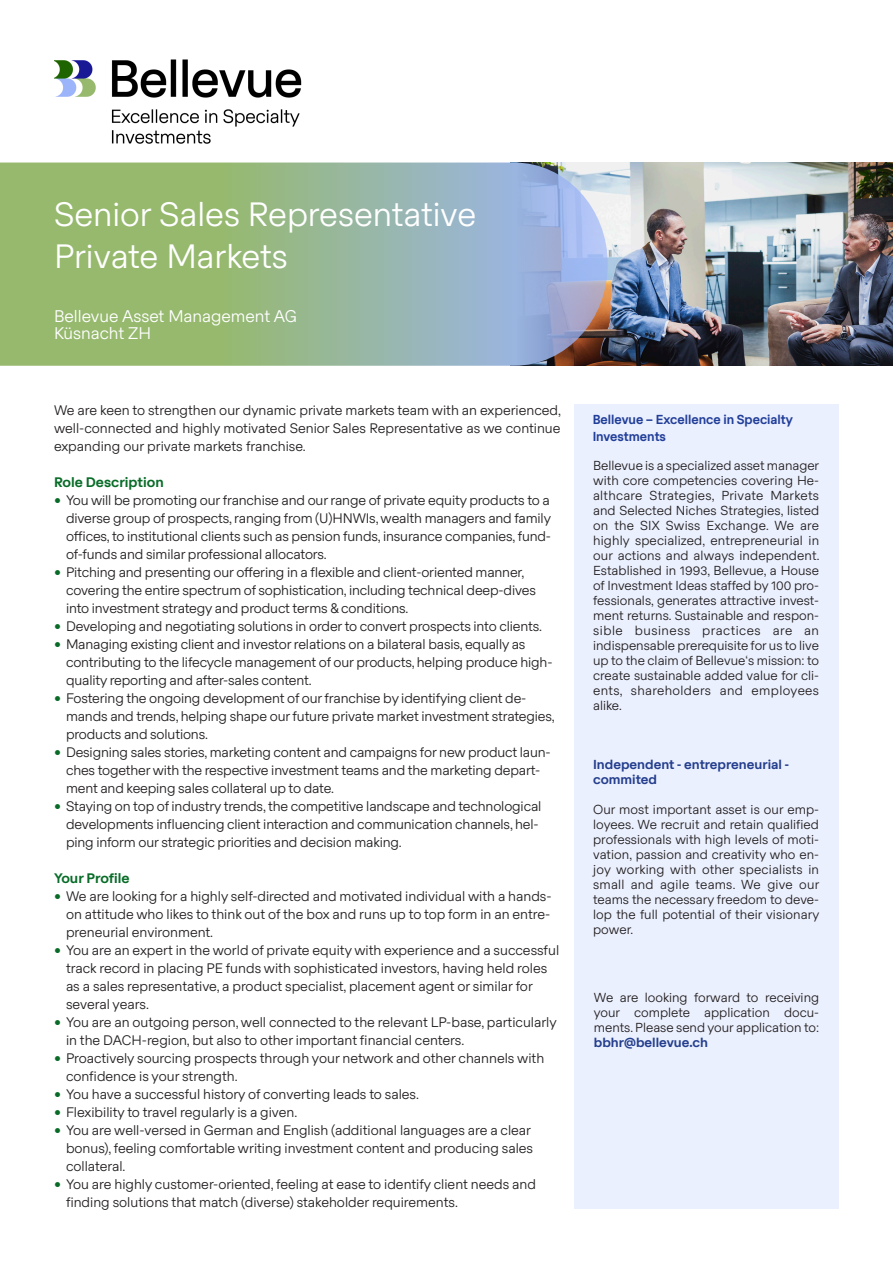
<style>
.page{position:relative;width:893px;height:1263px;background:#fff}
.page>*{position:absolute;margin:0;border:0;box-sizing:border-box;transform-origin:0 0}
.t1{font:33px/42px "Routine Pro";color:#fff}
.t2{font:16.5px "Routine Pro";color:#fff}
._03_Bodytext{font:13.5px/18px "Routine Pro";letter-spacing:-.01em;color:#231f20}
._03_Bodytext-2{font:700 13.5px "Routine Pro";color:#086c28}
._03_Bodytext-3{font:12.75px/15px "Routine Pro";color:#231f20;text-align:justify}
._01_Titel{font:700 12.75px "Routine Pro";color:#223f99;scale:.95 1}
._03_Bodytext-4{font:700 12.75px/15px "Routine Pro";color:#253f8e}
.s1{color:#086c28}
.s2{font-weight:700;color:#253f8e}
</style>
<div class="page">
<img style="left:511px;top:162px;width:382px;height:203px">
<svg style="left:0;top:163px;width:608px;height:203px;background:#98b597"></svg>
<div style="left:574px;top:405px;width:265px;height:804px;background:#ebf0fe"></div>
<img style="left:54px;top:59px;width:248px;height:85px">
<p class="t1" style="left:54px;top:191px;width:424px">Senior Sales Representative<br>Private Markets</p>
<p class="t2" style="left:54px;top:304px;width:244px">Bellevue Asset Management AG</p>
<p class="t2" style="left:54px;top:321px;width:99px">Küsnacht ZH</p>
<p class="_03_Bodytext" style="left:54px;top:400px;width:508px;text-align:justify">We are keen to strengthen our dynamic private markets team with an experienced, well-connected and highly motivated Senior Sales Representative as we continue expanding our private markets franchise.</p>
<p class="_03_Bodytext-2" style="left:54px;top:473px;width:111px">Role Description</p>
<p class="_03_Bodytext" style="left:66px;top:490px;width:487px;text-align:justify;text-indent:-12px"><span class="s1">•</span> You will be promoting our franchise and our range of private equity products to a diverse group of prospects, ranging from (U)HNWIs, wealth managers and family offices, to institutional clients such as pension funds, insurance companies, fund&shy;of-funds and similar professional allocators.</p>
<p class="_03_Bodytext" style="left:66px;top:562px;width:471px;text-indent:-12px"><span class="s1">•</span> Pitching and presenting our offering in a flexible and client-oriented manner, covering the entire spectrum of sophistication, including technical deep-dives into investment strategy and product terms &amp; conditions.</p>
<p class="_03_Bodytext" style="left:54px;top:616px;width:490px"><span class="s1">•</span> Developing and negotiating solutions in order to convert prospects into clients.</p>
<p class="_03_Bodytext" style="left:66px;top:634px;width:488px;text-indent:-12px"><span class="s1">•</span> Managing existing client and investor relations on a bilateral basis, equally as contributing to the lifecycle management of our products, helping produce high&shy;quality reporting and after-sales content.</p>
<p class="_03_Bodytext" style="left:66px;top:688px;width:490px;text-indent:-12px"><span class="s1">•</span> Fostering the ongoing development of our franchise by identifying client de&shy;mands and trends, helping shape our future private market investment strategies, products and solutions.</p>
<p class="_03_Bodytext" style="left:66px;top:742px;width:486px;text-indent:-12px"><span class="s1">•</span> Designing sales stories, marketing content and campaigns for new product laun&shy;ches together with the respective investment teams and the marketing depart&shy;ment and keeping sales collateral up to date.</p>
<p class="_03_Bodytext" style="left:66px;top:796px;width:477px;text-indent:-12px"><span class="s1">•</span> Staying on top of industry trends, the competitive landscape and technological developments influencing client interaction and communication channels, hel&shy;ping inform our strategic priorities and decision making.</p>
<p class="_03_Bodytext-2" style="left:54px;top:869px;width:77px">Your Profile</p>
<p class="_03_Bodytext" style="left:66px;top:886px;width:487px;text-align:justify;text-indent:-12px"><span class="s1">•</span> We are looking for a highly self-directed and motivated individual with a hands&shy;on attitude who likes to think out of the box and runs up to top form in an entre&shy;preneurial environment.</p>
<p class="_03_Bodytext" style="left:66px;top:940px;width:495px;text-indent:-12px"><span class="s1">•</span> You are an expert in the world of private equity with experience and a successful track record in placing PE funds with sophisticated investors, having held roles as a sales representative, a product specialist, placement agent or similar for several years.</p>
<p class="_03_Bodytext" style="left:66px;top:1012px;width:492px;text-indent:-12px"><span class="s1">•</span> You are an outgoing person, well connected to the relevant LP-base, particularly in the DACH-region, but also to other important financial centers.</p>
<p class="_03_Bodytext" style="left:66px;top:1048px;width:480px;text-indent:-12px"><span class="s1">•</span> Proactively sourcing prospects through your network and other channels with confidence is your strength.</p>
<p class="_03_Bodytext" style="left:54px;top:1084px;width:367px"><span class="s1">•</span> You have a successful history of converting leads to sales.</p>
<p class="_03_Bodytext" style="left:54px;top:1102px;width:245px"><span class="s1">•</span> Flexibility to travel regularly is a given.</p>
<p class="_03_Bodytext" style="left:66px;top:1120px;width:469px;text-indent:-12px"><span class="s1">•</span> You are well-versed in German and English (additional languages are a clear bonus), feeling comfortable writing investment content and producing sales collateral.</p>
<p class="_03_Bodytext" style="left:66px;top:1174px;width:471px;text-indent:-12px"><span class="s1">•</span> You are highly customer-oriented, feeling at ease to identify client needs and finding solutions that match (diverse) stakeholder requirements.</p>
<p class="_01_Titel" style="left:593px;top:411px;width:212px">Bellevue – Excellence in Specialty</p>
<p class="_01_Titel" style="left:593px;top:427px;width:79px">Investments</p>
<p class="_03_Bodytext-3" style="left:593px;top:456px;width:228px">Bellevue is a specialized asset manager with core competencies covering He&shy;althcare Strategies, Private Markets and Selected Niches Strategies, listed on the SIX Swiss Exchange. We are highly specialized, entrepreneurial in our actions and always independent.<br>Established in 1993, Bellevue, a House of Investment Ideas staffed by 100 pro&shy;fessionals, generates attractive invest&shy;ment returns. Sustainable and respon&shy;sible business practices are an indispensable prerequisite for us to live up to the claim of Bellevue‘s mission: to create sustainable added value for cli&shy;ents, shareholders and employees alike.</p>
<p class="_03_Bodytext-4" style="left:593px;top:756px;width:198px">Independent - entrepreneurial - commited</p>
<p class="_03_Bodytext-3" style="left:593px;top:801px;width:228px">Our most important asset is our emp&shy;loyees. We recruit and retain qualified professionals with high levels of moti&shy;vation, passion and creativity who en&shy;joy working with other specialists in small and agile teams. We give our teams the necessary freedom to deve&shy;lop the full potential of their visionary power.</p>
<p class="_03_Bodytext-3" style="left:594px;top:989px;width:227px">We are looking forward to receiving your complete application docu&shy;ments. Please send your application to: <span class="s2">bbhr@bellevue.ch</span></p>
</div>
